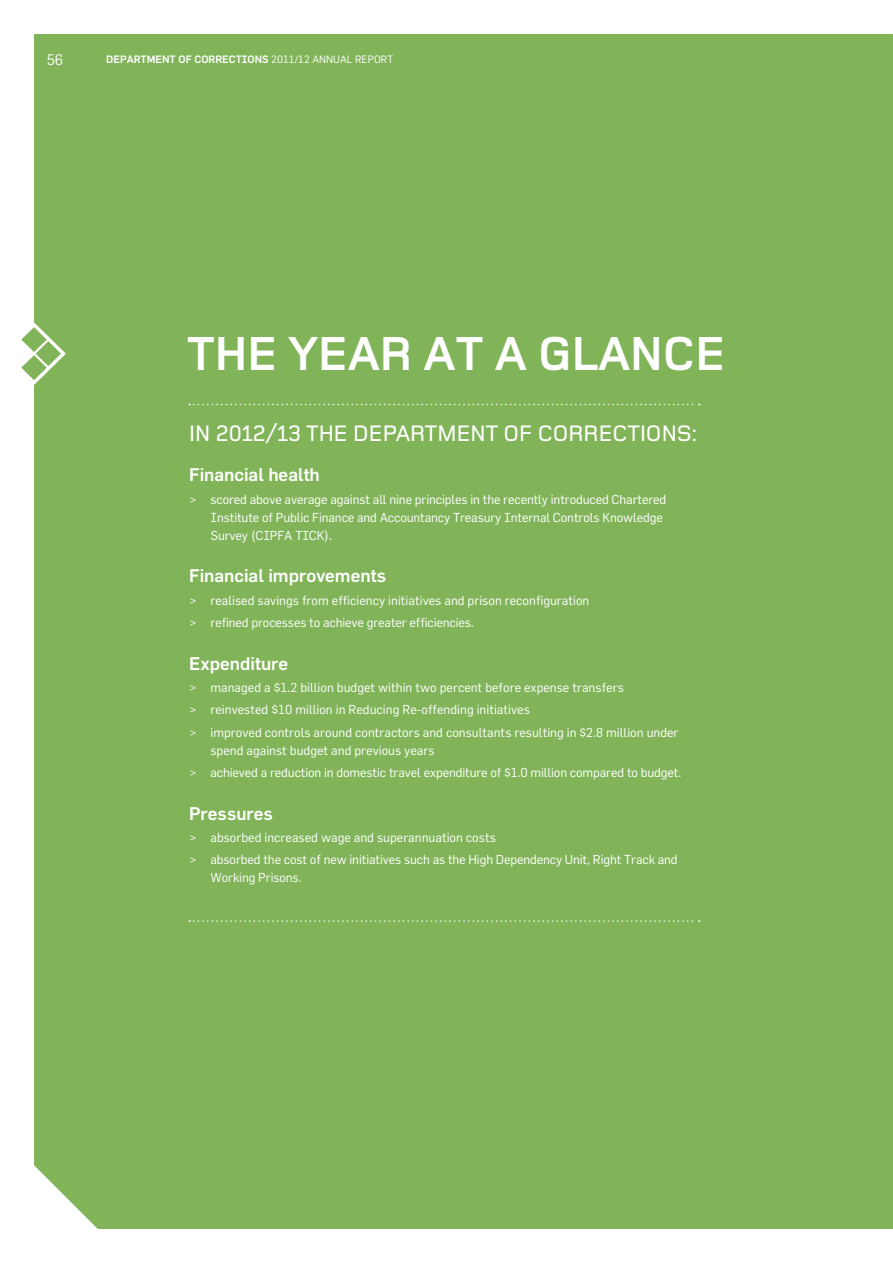
<style>
.page{position:relative;width:893px;height:1263px;background:#fff}
.page>*{position:absolute;margin:0;border:0;box-sizing:border-box;transform-origin:0 0}
.t1{font:700 49.5px "Foundry Monoline";color:#fff}
.t2{font:500 23.25px "Foundry Monoline";color:#fff}
.t3{font:500 18px "Flama Maori";color:#fff}
.t4{font:15px "Flama Maori";color:#fff}
.t5{font:12.75px/22.2px "Flama Maori";letter-spacing:-.01em;color:#fff}
.t6{font:500 10.5px "Flama Maori";color:#fff}
.s1{font-weight:400}
</style>
<div class="page">
<div style="left:34px;top:34px;width:859px;height:1195px;background:#81b459"></div>
<svg style="left:189px;top:404px;width:511px;height:1px"></svg>
<svg style="left:189px;top:920px;width:511px;height:2px"></svg>
<svg style="left:21px;top:322px;width:45px;height:63px"></svg>
<p class="t4" style="left:47px;top:50px;width:18px">56</p>
<p class="t6" style="left:106px;top:53px;width:288px">DEPARTMENT OF CORRECTIONS <span class="s1">2011/12 ANNUAL REPORT</span></p>
<h1 class="t1" style="left:187px;top:326px;width:415px">THE YEAR AT A GLANCE</h1>
<h2 class="t2" style="left:189px;top:420px;width:208px">IN 2012/13 THE DEPART</h2>
<h2 class="t2" style="left:437px;top:420px;width:261px">MENT OF CORRECTIONS:</h2>
<h3 class="t3" style="left:189px;top:464px;width:132px">Financial health</h3>
<p class="t5" style="left:210px;top:490px;width:457px;line-height:18px;text-indent:-21px">&gt; scored above average against all nine principles in the recently introduced Chartered<br>Institute of Public Finance and Accountancy Treasury Internal Controls Knowledge<br>Survey (CIPFA TICK).</p>
<h3 class="t3" style="left:189px;top:565px;width:198px">Financial improvements</h3>
<p class="t5" style="left:189px;top:589px;width:402px">&gt; realised savings from efficiency initiatives and prison reconfiguration &gt; refined processes to achieve greater efficiencies.</p>
<h3 class="t3" style="left:189px;top:652px;width:101px">Expenditure</h3>
<p class="t5" style="left:189px;top:676px;width:491px">&gt; managed a $1.2 billion budget within two percent before expense transfers<br>&gt; reinvested $10 million in Reducing Re-offending initiatives<br>&gt; improved controls around contractors and consultants resulting in $2.8 million under</p>
<p class="t5" style="left:189px;top:738px;width:494px;text-indent:21px">spend against budget and previous years<br>&gt; achieved a reduction in domestic travel expenditure of $1.0 million compared to budget.</p>
<h3 class="t3" style="left:189px;top:802px;width:85px">Pressures</h3>
<p class="t5" style="left:189px;top:826px;width:490px">&gt; absorbed increased wage and superannuation costs<br>&gt; absorbed the cost of new initiatives such as the High Dependency Unit, Right Track and</p>
<p class="t5" style="left:210px;top:866px;width:93px">Working Prisons.</p>
</div>
